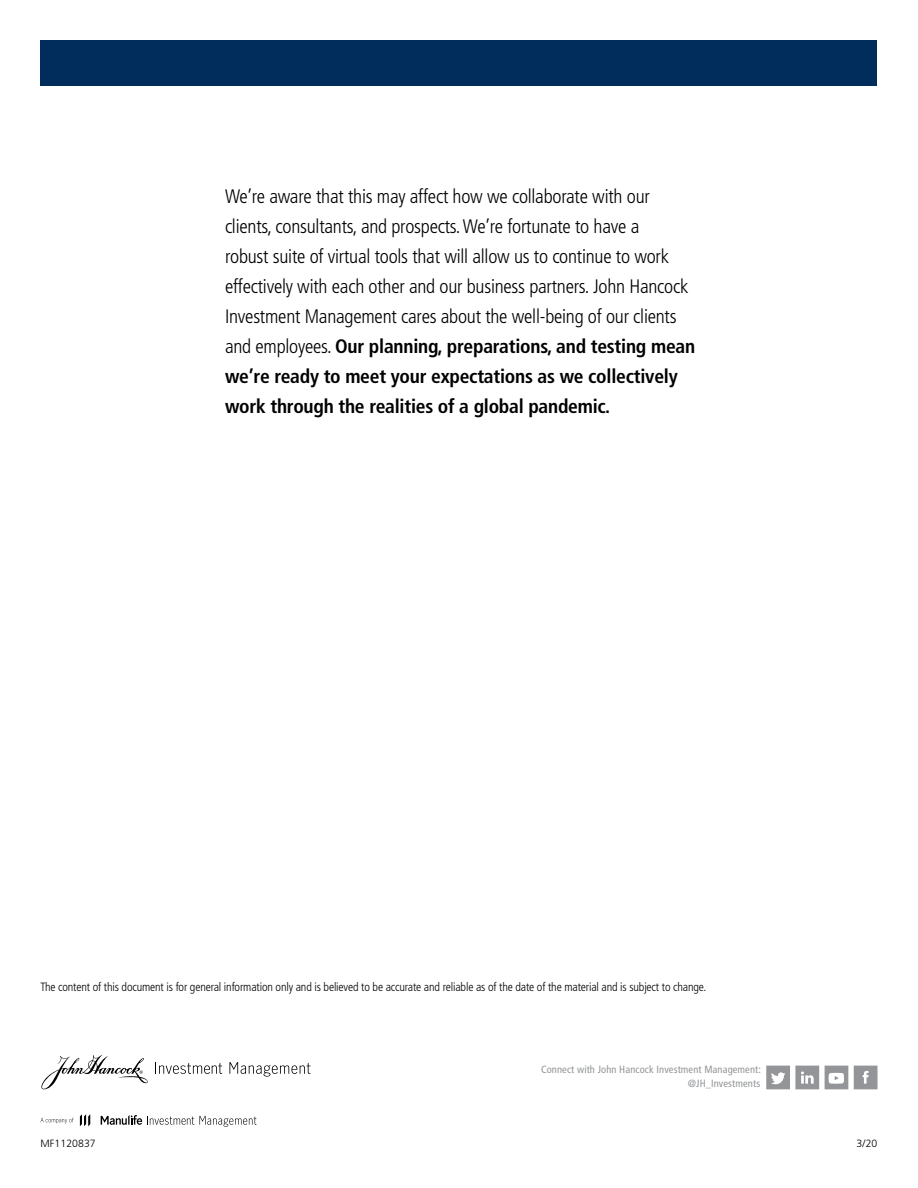
<style>
.page{position:relative;width:918px;height:1188px;background:#fff}
.page>*{position:absolute;margin:0;border:0;box-sizing:border-box;transform-origin:0 0}
.Side_copy{font:300 condensed 19.5px/30px "Frutiger LT Std";letter-spacing:-.01em;color:#000}
.Side_copy-2{font:300 condensed 12px "Frutiger LT Std";letter-spacing:-.01em;color:#000}
.t1{font:condensed 10.5px/13.5px "Frutiger LT Std";letter-spacing:.01em;color:#939598;text-align:right}
.t2{font:300 10.5px "Frutiger LT Std";letter-spacing:.005em;color:#000}
.s1{font-weight:700}
</style>
<div class="page">
<svg style="left:159px;top:1063px;width:63px;height:11px"></svg>
<svg style="left:229px;top:1062px;width:81px;height:15px"></svg>
<svg style="left:41px;top:1055px;width:107px;height:34px"></svg>
<svg style="left:854px;top:1066px;width:24px;height:23px"></svg>
<svg style="left:766px;top:1066px;width:53px;height:23px"></svg>
<svg style="left:825px;top:1066px;width:23px;height:23px"></svg>
<svg style="left:80px;top:1114px;width:10px;height:12px"></svg>
<svg style="left:101px;top:1115px;width:155px;height:12px"></svg>
<svg style="left:41px;top:1118px;width:33px;height:5px"></svg>
<div style="left:40px;top:40px;width:838px;height:46px;background:#002d5b"></div>
<p class="Side_copy" style="left:225px;top:181px;width:472px">We’re aware that this may affect how we collaborate with our clients, consultants, and prospects. We’re fortunate to have a<br>robust suite of virtual tools that will allow us to continue to work effectively with each other and our business partners. John Hancock Investment Management cares about the well-being of our clients and employees. <span class="s1">Our planning, preparations, and testing mean we’re ready to meet your expectations as we collectively work through the realities of a global pandemic.</span></p>
<p class="Side_copy-2" style="left:40px;top:980px;width:667px">The content of this document is for general information only and is believed to be accurate and reliable as of the date of the material and is subject to change.</p>
<p class="t1" style="left:541px;top:1063px;width:221px">Connect with John Hancock Investment Management: @JH_Investments</p>
<p class="t2" style="left:40px;top:1137px;width:57px">MF1120837</p>
<p class="t2" style="left:857px;top:1137px;width:22px">3/20</p>
</div>
